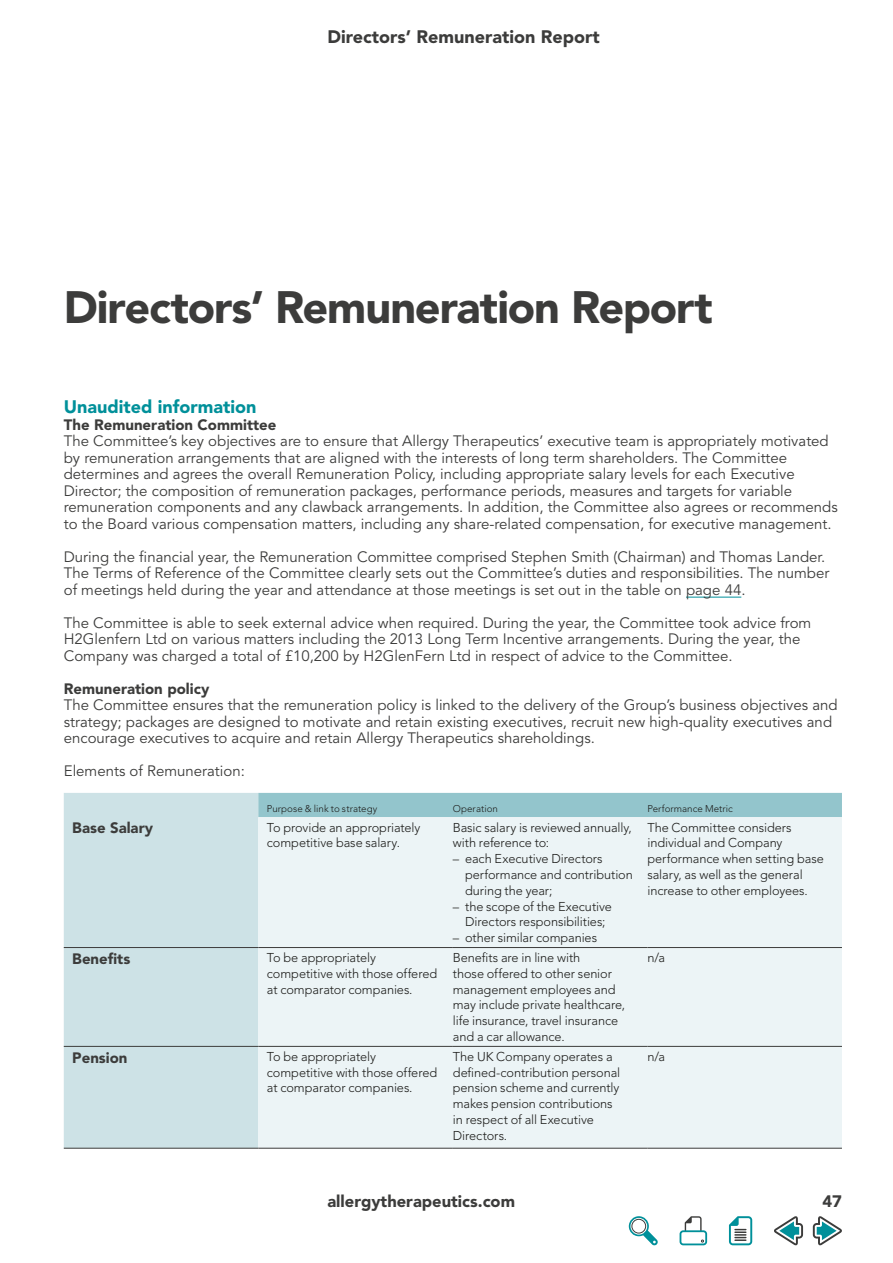
<style>
.page{position:relative;width:893px;height:1263px;background:#fff}
.page>*{position:absolute;margin:0;border:0;box-sizing:border-box;transform-origin:0 0}
.MainheadLevel1{font:900 45px "Avenir LT Std";letter-spacing:-.025em;color:#3c3c3b}
.t1{font:900 18px "Avenir LT Std";color:#3c3c3b}
.SubheadLevel1{font:900 18px "Avenir LT Std";color:#00909a}
.t2{font:900 16.5px "Avenir LT Std";color:#3c3c3b}
.BodyText{font:15px/16.5px "Avenir LT Std";color:#3c3c3b}
.SubheadLevel2{font:900 15px "Avenir LT Std";color:#3c3c3b}
.TableText{font:300 12.75px/15.8px "Avenir LT Std";letter-spacing:-.005em;color:#1d1d1b}
.TableHeadText{font:300 9.75px "Avenir LT Std";letter-spacing:.005em;color:#1d1d1b}
</style>
<div class="page">
<hr style="left:686px;top:597px;width:55px;height:1px;background:#00909a">
<div style="left:64px;top:793px;width:194px;height:355px;background:#cde2e6"></div>
<div style="left:258px;top:793px;width:584px;height:24px;background:#93c5cc"></div>
<div style="left:258px;top:817px;width:584px;height:331px;background:#ecf4f6"></div>
<hr style="left:64px;top:947px;width:194px;height:1px;background:#3c3c3b">
<hr style="left:258px;top:947px;width:195px;height:1px;background:#3c3c3b">
<hr style="left:453px;top:947px;width:194px;height:1px;background:#3c3c3b">
<hr style="left:647px;top:947px;width:195px;height:1px;background:#3c3c3b">
<hr style="left:64px;top:1046px;width:194px;height:1px;background:#3c3c3b">
<hr style="left:258px;top:1046px;width:195px;height:1px;background:#3c3c3b">
<hr style="left:453px;top:1046px;width:194px;height:1px;background:#3c3c3b">
<hr style="left:647px;top:1046px;width:195px;height:1px;background:#3c3c3b">
<hr style="left:64px;top:1148px;width:194px;height:1px;background:#3c3c3b">
<hr style="left:258px;top:1148px;width:195px;height:1px;background:#3c3c3b">
<hr style="left:453px;top:1148px;width:194px;height:1px;background:#3c3c3b">
<hr style="left:647px;top:1148px;width:195px;height:1px;background:#3c3c3b">
<svg style="left:629px;top:1216px;width:29px;height:30px"></svg>
<div style="left:631px;top:1219px;width:15px;height:14px;border:1px solid #3c3c3b;border-radius:50%"></div>
<svg style="left:680px;top:1230px;width:27px;height:15px"></svg>
<div style="left:681px;top:1232px;width:24px;height:11px;background:#fff;border-radius:2px"></div>
<svg style="left:685px;top:1216px;width:19px;height:26px"></svg>
<svg style="left:729px;top:1216px;width:23px;height:29px"></svg>
<svg style="left:774px;top:1216px;width:29px;height:30px"></svg>
<svg style="left:813px;top:1216px;width:29px;height:30px"></svg>
<p class="t1" style="left:327px;top:26px;width:274px">Directors’ Remuneration Report</p>
<h1 class="MainheadLevel1" style="left:64px;top:280px;width:650px">Directors’ Remuneration Report</h1>
<p class="SubheadLevel1" style="left:64px;top:396px;width:194px">Unaudited information</p>
<p class="SubheadLevel2" style="left:64px;top:415px;width:214px">The Remuneration Committee</p>
<p class="BodyText" style="left:64px;top:433px;width:776px">The Committee’s key objectives are to ensure that Allergy Therapeutics’ executive team is appropriately motivated by remuneration arrangements that are aligned with the interests of long term shareholders. The Committee determines and agrees the overall Remuneration Policy, including appropriate salary levels for each Executive Director; the composition of remuneration packages, performance periods, measures and targets for variable remuneration components and any clawback arrangements. In addition, the Committee also agrees or recommends to the Board various compensation matters, including any share-related compensation, for executive management.</p>
<p class="BodyText" style="left:64px;top:549px;width:767px">During the financial year, the Remuneration Committee comprised Stephen Smith (Chairman) and Thomas Lander.<br>The Terms of Reference of the Committee clearly sets out the Committee’s duties and responsibilities. The number of meetings held during the year and attendance at those meetings is set out in the table on page 44.</p>
<p class="BodyText" style="left:64px;top:615px;width:749px">The Committee is able to seek external advice when required. During the year, the Committee took advice from<br>H2Glenfern Ltd on various matters including the 2013 Long Term Incentive arrangements. During the year, the<br>Company was charged a total of £10,200 by H2GlenFern Ltd in respect of advice to the Committee.</p>
<p class="SubheadLevel2" style="left:64px;top:679px;width:147px">Remuneration policy</p>
<p class="BodyText" style="left:64px;top:697px;width:775px">The Committee ensures that the remuneration policy is linked to the delivery of the Group’s business objectives and strategy; packages are designed to motivate and retain existing executives, recruit new high-quality executives and encourage executives to acquire and retain Allergy Therapeutics shareholdings.</p>
<p class="BodyText" style="left:64px;top:763px;width:183px">Elements of Remuneration:</p>
<p class="TableHeadText" style="left:267px;top:803px;width:112px">Purpose &amp; link to strategy</p>
<p class="TableHeadText" style="left:453px;top:803px;width:47px">Operation</p>
<p class="TableHeadText" style="left:647px;top:803px;width:87px">Performance Metric</p>
<p class="SubheadLevel2" style="left:72px;top:819px;width:82px">Base Salary</p>
<p class="TableText" style="left:267px;top:819px;width:155px">To provide an appropriately competitive base salary.</p>
<p class="TableText" style="left:453px;top:819px;width:181px">Basic salary is reviewed annually, with reference to:</p>
<p class="TableText" style="left:465px;top:851px;width:169px;text-indent:-12px">– each Executive Directors performance and contribution during the year;</p>
<p class="TableText" style="left:453px;top:898px;width:161px;text-align:center">– the scope of the Executive<br>Directors responsibilities;</p>
<p class="TableText" style="left:453px;top:930px;width:146px">– other similar companies</p>
<p class="TableText" style="left:647px;top:819px;width:178px">The Committee considers individual and Company performance when setting base salary, as well as the general increase to other employees.</p>
<p class="SubheadLevel2" style="left:72px;top:949px;width:60px">Benefits</p>
<p class="TableText" style="left:267px;top:950px;width:172px">To be appropriately competitive with those offered at comparator companies.</p>
<p class="TableText" style="left:453px;top:950px;width:174px">Benefits are in line with<br>those offered to other senior management employees and may include private healthcare, life insurance, travel insurance and a car allowance.</p>
<p class="TableText" style="left:647px;top:950px;width:19px">n/a</p>
<p class="SubheadLevel2" style="left:72px;top:1048px;width:57px">Pension</p>
<p class="TableText" style="left:267px;top:1049px;width:172px">To be appropriately competitive with those offered at comparator companies.</p>
<p class="TableText" style="left:453px;top:1049px;width:169px">The UK Company operates a defined-contribution personal pension scheme and currently makes pension contributions in respect of all Executive<br>Directors.</p>
<p class="TableText" style="left:647px;top:1049px;width:19px">n/a</p>
<p class="t2" style="left:327px;top:1192px;width:189px">allergytherapeutics.com</p>
<p class="t2" style="left:822px;top:1192px;width:21px">47</p>
</div>
